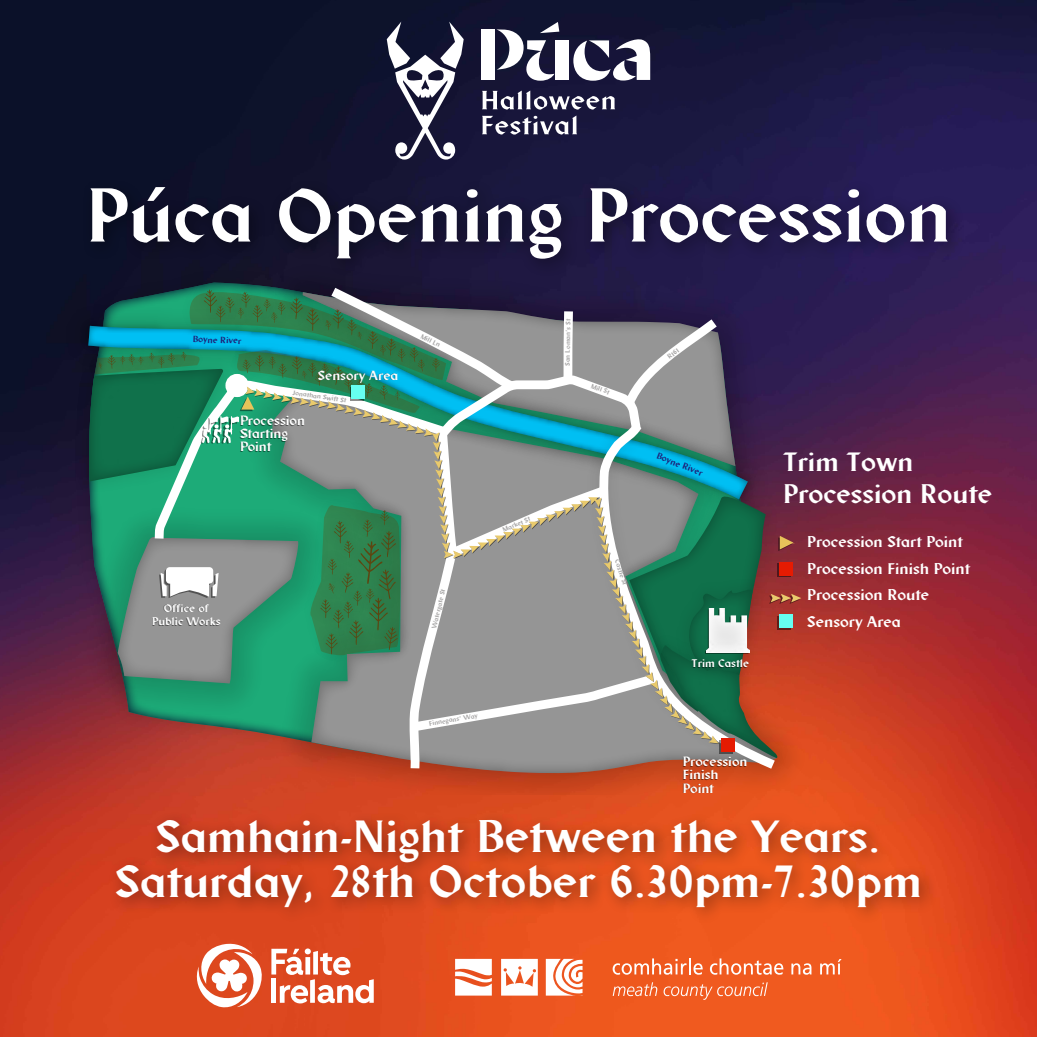
<style>
.page{position:relative;width:1037px;height:1037px;background:#fff}
.page>*{position:absolute;margin:0;border:0;box-sizing:border-box;transform-origin:0 0}
.t1{font:74.7px "Form";color:#fff}
.t2{font:45px/45px "Form";color:#fff;text-align:center}
.t3{font:26.46px/31.7px "Form";color:#fff}
.t4{font:15.42px/26.5px "Form";color:#fff}
.t5{font:13.23px/13.2px "Form";color:#fff}
.t6{font:11.01px/13.2px "Form";color:#fff;text-align:center}
.t7{font:8.82px "Form";color:#1f2077}
.t8{font:6.6px "Form";color:#a5a4a4}
</style>
<div class="page">
<img style="left:0;top:0;width:1037px;height:1037px">
<div style="left:108px;top:810px;width:829px;height:115px;background:#000;opacity:.4"></div>
<svg style="left:573px;top:37px;width:77px;height:44px"></svg>
<div style="left:482px;top:29px;width:13px;height:51px;background:#fff"></div>
<div style="left:555px;top:40px;width:13px;height:40px;background:#fff"></div>
<svg style="left:496px;top:22px;width:63px;height:59px"></svg>
<svg style="left:387px;top:22px;width:77px;height:138px"></svg>
<svg style="left:482px;top:91px;width:133px;height:19px"></svg>
<svg style="left:482px;top:116px;width:95px;height:19px"></svg>
<svg style="left:195px;top:942px;width:68px;height:66px"></svg>
<svg style="left:271px;top:948px;width:103px;height:55px"></svg>
<svg style="left:501px;top:959px;width:37px;height:36px"></svg>
<svg style="left:613px;top:958px;width:90px;height:17px"></svg>
<svg style="left:710px;top:958px;width:73px;height:17px"></svg>
<svg style="left:791px;top:963px;width:20px;height:12px"></svg>
<svg style="left:820px;top:959px;width:21px;height:15px"></svg>
<svg style="left:546px;top:959px;width:36px;height:37px"></svg>
<svg style="left:455px;top:959px;width:37px;height:36px"></svg>
<svg style="left:613px;top:982px;width:44px;height:14px"></svg>
<svg style="left:663px;top:982px;width:105px;height:18px;background:#f27240"></svg>
<img style="left:81px;top:528px;width:8px;height:194px">
<img style="left:233px;top:353px;width:580px;height:442px">
<img style="left:253px;top:777px;width:544px;height:15px">
<img style="left:70px;top:349px;width:19px;height:152px">
<img style="left:74px;top:334px;width:15px;height:59px">
<img style="left:79px;top:342px;width:8px;height:47px">
<img style="left:87px;top:336px;width:2px;height:53px">
<img style="left:222px;top:277px;width:48px;height:3px">
<img style="left:579px;top:777px;width:216px;height:11px">
<svg style="left:89px;top:280px;width:712px;height:497px;background:#678279"></svg>
<div style="left:82px;top:179px;width:883px;height:98px;background:#000;opacity:.4"></div>
<svg style="left:147px;top:187px;width:18px;height:14px"></svg>
<h1 class="t1" style="left:86px;top:170px;width:866px">Puca Opening Procession</h1>
<h3 class="t7" style="left:193px;top:334px;width:50px;rotate:2deg">Boyne River</h3>
<h3 class="t5" style="left:318px;top:369px;width:82px">Sensory Area</h3>
<p class="t8" style="left:293px;top:389px;width:56px;rotate:8deg">Jonathan Sw ift St</p>
<h3 class="t5" style="left:240px;top:414px;width:66px">Procession<br>Starting<br>Point</h3>
<p class="t8" style="left:423px;top:332px;width:23px;rotate:27deg">M ill Ln</p>
<h3 class="t6" style="left:152px;top:601px;width:70px">Office of<br>Public Works</h3>
<p class="t8" style="left:430px;top:627px;width:42px;rotate:-77deg">Watergate St</p>
<p class="t8" style="left:501px;top:527px;width:31px;rotate:-24deg">M arket St</p>
<p class="t8" style="left:428px;top:720px;width:51px;rotate:-10deg">Finnegans' Way</p>
<p class="t8" style="left:563px;top:366px;width:49px;rotate:-89deg">San Loman's St</p>
<p class="t8" style="left:592px;top:382px;width:21px;rotate:20deg">M ill St</p>
<p class="t8" style="left:666px;top:354px;width:14px;rotate:-37deg">R161</p>
<h3 class="t7" style="left:659px;top:450px;width:50px;rotate:21deg">Boyne River</h3>
<p class="t8" style="left:621px;top:558px;width:28px;rotate:71deg">Castle St</p>
<h3 class="t6" style="left:692px;top:657px;width:59px">Trim Castle</h3>
<h3 class="t5" style="left:683px;top:755px;width:66px">Procession<br>Finish<br>Point</h3>
<h3 class="t3" style="left:783px;top:446px;width:211px">Trim Town<br>Procession Route</h3>
<h3 class="t4" style="left:807px;top:529px;width:164px">Procession Start Point<br>Procession Finish Point<br>Procession Route<br>Sensory Area</h3>
<h2 class="t2" style="left:115px;top:813px;width:808px">Samhain-Night Between the Years.<br>Saturday, 28th October 6.30pm-7.30pm</h2>
</div>
